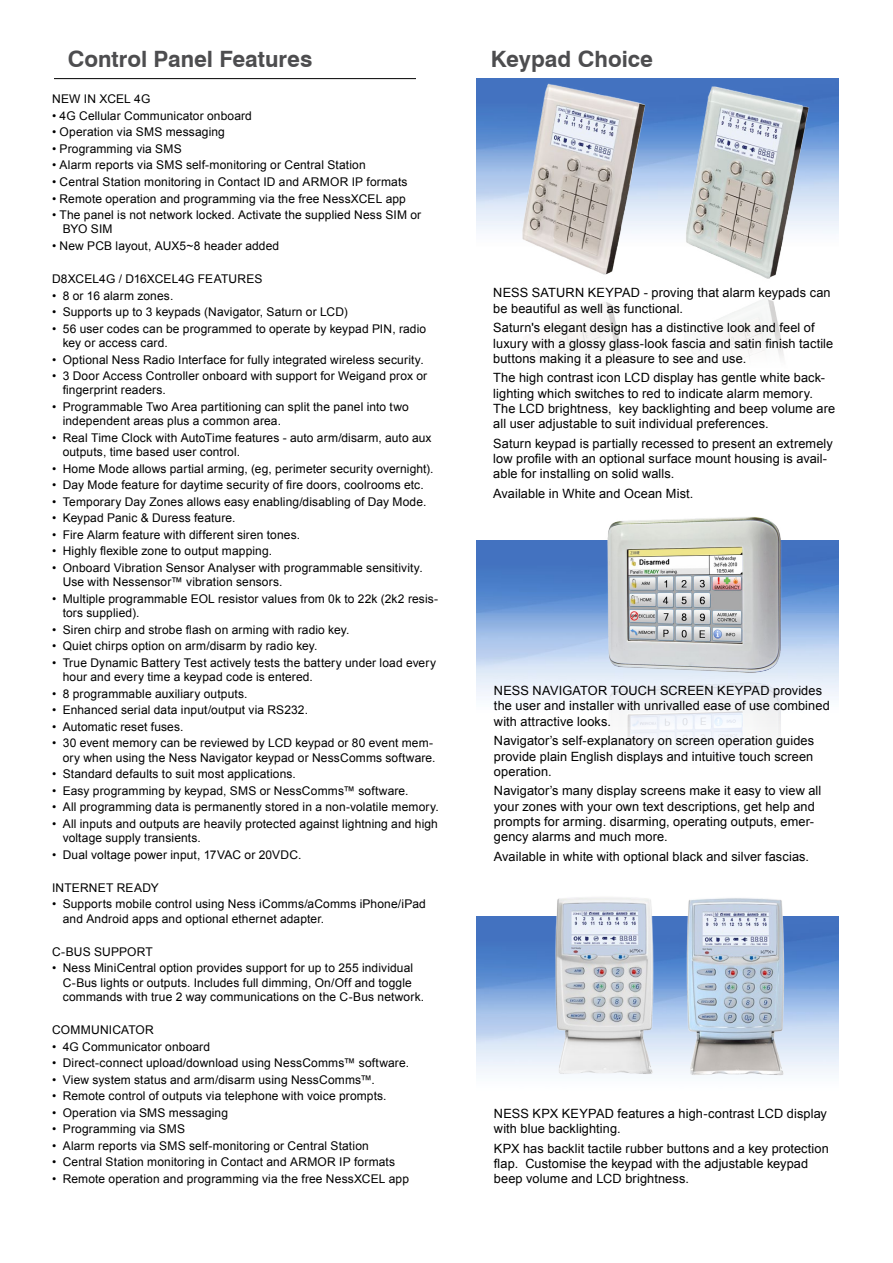
<style>
.page{position:relative;width:893px;height:1263px;background:#fff}
.page>*{position:absolute;margin:0;border:0;box-sizing:border-box;transform-origin:0 0}
.t1{font:700 22.5px "Swiss 721 BT";color:#4d4d4f}
.t2{font:12.75px/15.3px "Arial";letter-spacing:.01em;color:#000}
.t3{font:12px/14.4px "Arial";letter-spacing:.01em;color:#000}
</style>
<div class="page">
<img style="left:477px;top:78px;width:362px;height:155px">
<img style="left:477px;top:540px;width:362px;height:157px">
<img style="left:477px;top:917px;width:362px;height:156px">
<hr style="left:54px;top:78px;width:362px;height:1px;background:#000">
<img style="left:502px;top:78px;width:324px;height:280px">
<img style="left:560px;top:517px;width:262px;height:235px">
<img style="left:537px;top:897px;width:129px;height:178px">
<img style="left:674px;top:898px;width:128px;height:178px">
<h1 class="t1" style="left:68px;top:45px;width:246px">Control Panel Features</h1>
<h1 class="t1" style="left:491px;top:45px;width:164px">Keypad Choice</h1>
<p class="t3" style="left:52px;top:92px;width:100px">New in XCEL 4G</p>
<p class="t3" style="left:52px;top:109px;width:201px">• 4G Cellular Communicator onboard</p>
<p class="t3" style="left:52px;top:125px;width:174px">• Operation via SMS messaging</p>
<p class="t3" style="left:52px;top:142px;width:131px">• Programming via SMS</p>
<p class="t3" style="left:52px;top:158px;width:315px">• Alarm reports via SMS self-monitoring or Central Station</p>
<p class="t3" style="left:52px;top:175px;width:357px">• Central Station monitoring in Contact ID and ARMOR IP formats</p>
<p class="t3" style="left:52px;top:191px;width:355px">• Remote operation and programming via the free NessXCEL app</p>
<p class="t3" style="left:63px;top:208px;width:360px;text-indent:-11px">• The panel is not network locked. Activate the supplied Ness SIM or<br>BYO SIM</p>
<p class="t3" style="left:52px;top:239px;width:229px">• New PCB layout, AUX5~8 header added</p>
<p class="t3" style="left:52px;top:272px;width:171px">D8XCEL4G / D16XCEL4G Featur</p>
<p class="t3" style="left:246px;top:272px;width:15px">es</p>
<p class="t3" style="left:52px;top:288px;width:123px">• 8 or 16 alarm zones.</p>
<p class="t3" style="left:52px;top:305px;width:297px">• Supports up to 3 keypads (Navigator, Saturn or LCD)</p>
<p class="t3" style="left:63px;top:321px;width:365px;text-indent:-11px">• 56 user codes can be programmed to operate by keypad PIN, radio key or access card.</p>
<p class="t3" style="left:52px;top:352px;width:373px">• Optional Ness Radio Interface for fully integrated wireless security.</p>
<p class="t3" style="left:63px;top:369px;width:366px;text-indent:-11px">• 3 Door Access Controller onboard with support for Weigand prox or fingerprint readers.</p>
<p class="t3" style="left:63px;top:400px;width:347px;text-indent:-11px">• Programmable Two Area partitioning can split the panel into two independent areas plus a common area.</p>
<p class="t3" style="left:63px;top:431px;width:370px;text-indent:-11px">• Real Time Clock with AutoTime features - auto arm/disarm, auto aux outputs, time based user control.</p>
<p class="t3" style="left:52px;top:461px;width:383px">• Home Mode allows partial arming, (eg, perimeter security overnight).</p>
<p class="t3" style="left:52px;top:478px;width:373px">• Day Mode feature for daytime security of fire doors, coolrooms etc.</p>
<p class="t3" style="left:52px;top:495px;width:376px">• Temporary Day Zones allows easy enabling/disabling of Day Mode.</p>
<p class="t3" style="left:52px;top:511px;width:185px">• Keypad Panic &amp; Duress feature.</p>
<p class="t3" style="left:52px;top:528px;width:250px">• Fire Alarm feature with different siren tones.</p>
<p class="t3" style="left:52px;top:544px;width:222px">• Highly flexible zone to output mapping.</p>
<p class="t3" style="left:63px;top:561px;width:361px;text-indent:-11px">• Onboard Vibration Sensor Analyser with programmable sensitivity.<br>Use with Nessensor™ vibration sensors.</p>
<p class="t3" style="left:63px;top:592px;width:377px;text-indent:-11px">• Multiple programmable EOL resistor values from 0k to 22k (2k2 resis&shy;tors supplied).</p>
<p class="t3" style="left:52px;top:622px;width:299px">• Siren chirp and strobe flash on arming with radio key.</p>
<p class="t3" style="left:52px;top:639px;width:267px">• Quiet chirps option on arm/disarm by radio key.</p>
<p class="t3" style="left:63px;top:656px;width:375px;text-indent:-11px">• True Dynamic Battery Test actively tests the battery under load every hour and every time a keypad code is entered.</p>
<p class="t3" style="left:52px;top:686px;width:197px">• 8 programmable auxiliary outputs.</p>
<p class="t3" style="left:52px;top:703px;width:258px">• Enhanced serial data input/output via RS232.</p>
<p class="t3" style="left:52px;top:720px;width:133px">• Automatic reset fuses.</p>
<p class="t3" style="left:52px;top:736px;width:385px;text-align:right">• 30 event memory can be reviewed by LCD keypad or 80 event mem&shy;ory when using the Ness Navigator keypad or NessComms software.</p>
<p class="t3" style="left:52px;top:767px;width:245px">• Standard defaults to suit most applications.</p>
<p class="t3" style="left:52px;top:783px;width:358px">• Easy programming by keypad, SMS or NessComms™ software.</p>
<p class="t3" style="left:52px;top:800px;width:388px">• All programming data is permanently stored in a non-volatile memory.</p>
<p class="t3" style="left:63px;top:817px;width:377px;text-indent:-11px">• All inputs and outputs are heavily protected against lightning and high voltage supply transients.</p>
<p class="t3" style="left:52px;top:847px;width:251px">• Dual voltage power input, 17VAC or 20VDC.</p>
<p class="t3" style="left:52px;top:880px;width:108px">INTERNET READY</p>
<p class="t3" style="left:63px;top:897px;width:365px;text-indent:-11px">• Supports mobile control using Ness iComms/aComms iPhone/iPad and Android apps and optional ethernet adapter.</p>
<p class="t3" style="left:52px;top:944px;width:102px">C-BUS SUPPORT</p>
<p class="t3" style="left:63px;top:961px;width:363px;text-indent:-11px">• Ness MiniCentral option provides support for up to 255 individual<br>C-Bus lights or outputs. Includes full dimming, On/Off and toggle commands with true 2 way communications on the C-Bus network.</p>
<p class="t3" style="left:52px;top:1023px;width:103px">COMMUNICATOR</p>
<p class="t3" style="left:52px;top:1039px;width:159px">• 4G Communicator onboard</p>
<p class="t3" style="left:52px;top:1056px;width:358px">• Direct-connect upload/download using NessComms™ software.</p>
<p class="t3" style="left:52px;top:1072px;width:324px">• View system status and arm/disarm using NessComms™.</p>
<p class="t3" style="left:52px;top:1089px;width:336px">• Remote control of outputs via telephone with voice prompts.</p>
<p class="t3" style="left:52px;top:1105px;width:177px">• Operation via SMS messaging</p>
<p class="t3" style="left:52px;top:1122px;width:134px">• Programming via SMS</p>
<p class="t3" style="left:52px;top:1139px;width:318px">• Alarm reports via SMS self-monitoring or Central Station</p>
<p class="t3" style="left:52px;top:1155px;width:344px">• Central Station monitoring in Contact and ARMOR IP formats</p>
<p class="t3" style="left:52px;top:1172px;width:358px">• Remote operation and programming via the free NessXCEL app</p>
<p class="t2" style="left:493px;top:285px;width:19px">Ness</p>
<p class="t2" style="left:532px;top:285px;width:19px">Saturn</p>
<p class="t2" style="left:588px;top:285px;width:10px">keypad</p>
<p class="t2" style="left:493px;top:285px;width:339px;text-indent:150px">- proving that alarm keypads can be beautiful as well as functional.</p>
<p class="t2" style="left:493px;top:320px;width:342px">Saturn's elegant design has a distinctive look and feel of luxury with a glossy glass-look fascia and satin finish tactile buttons making it a pleasure to see and use.</p>
<p class="t2" style="left:493px;top:370px;width:343px">The high contrast icon LCD display has gentle white back&shy;lighting which switches to red to indicate alarm memory.<br>The LCD brightness, key backlighting and beep volume are all user adjustable to suit individual preferences.</p>
<p class="t2" style="left:493px;top:436px;width:341px">Saturn keypad is partially recessed to present an extremely low profile with an optional surface mount housing is avail&shy;able for installing on solid walls.</p>
<p class="t2" style="left:493px;top:486px;width:202px">Available in White and Ocean Mist.</p>
<p class="t2" style="left:494px;top:683px;width:19px">Ness</p>
<p class="t2" style="left:533px;top:683px;width:19px">Navigator</p>
<p class="t2" style="left:611px;top:683px;width:18px">Touch</p>
<p class="t2" style="left:660px;top:683px;width:19px">Screen</p>
<p class="t2" style="left:717px;top:683px;width:19px">Keypad</p>
<p class="t2" style="left:494px;top:683px;width:337px;text-indent:279px">provides the user and installer with unrivalled ease of use combined with attractive looks.</p>
<p class="t2" style="left:494px;top:733px;width:322px;text-align:justify">Navigator’s self-explanatory on screen operation guides provide plain English displays and intuitive touch screen operation.</p>
<p class="t2" style="left:494px;top:783px;width:329px">Navigator’s many display screens make it easy to view all your zones with your own text descriptions, get help and prompts for arming. disarming, operating outputs, emer&shy;gency alarms and much more.</p>
<p class="t2" style="left:494px;top:849px;width:317px">Available in white with optional black and silver fascias.</p>
<p class="t2" style="left:494px;top:1106px;width:335px;text-indent:124px">features a high-contrast LCD display with blue backlighting.</p>
<p class="t2" style="left:494px;top:1141px;width:336px">KPX has backlit tactile rubber buttons and a key protection flap. Customise the keypad with the adjustable keypad beep volume and LCD brightness.</p>
<p class="t2" style="left:494px;top:1106px;width:19px">Ness</p>
<p class="t2" style="left:533px;top:1106px;width:48px">KPX Keypad</p>
</div>
